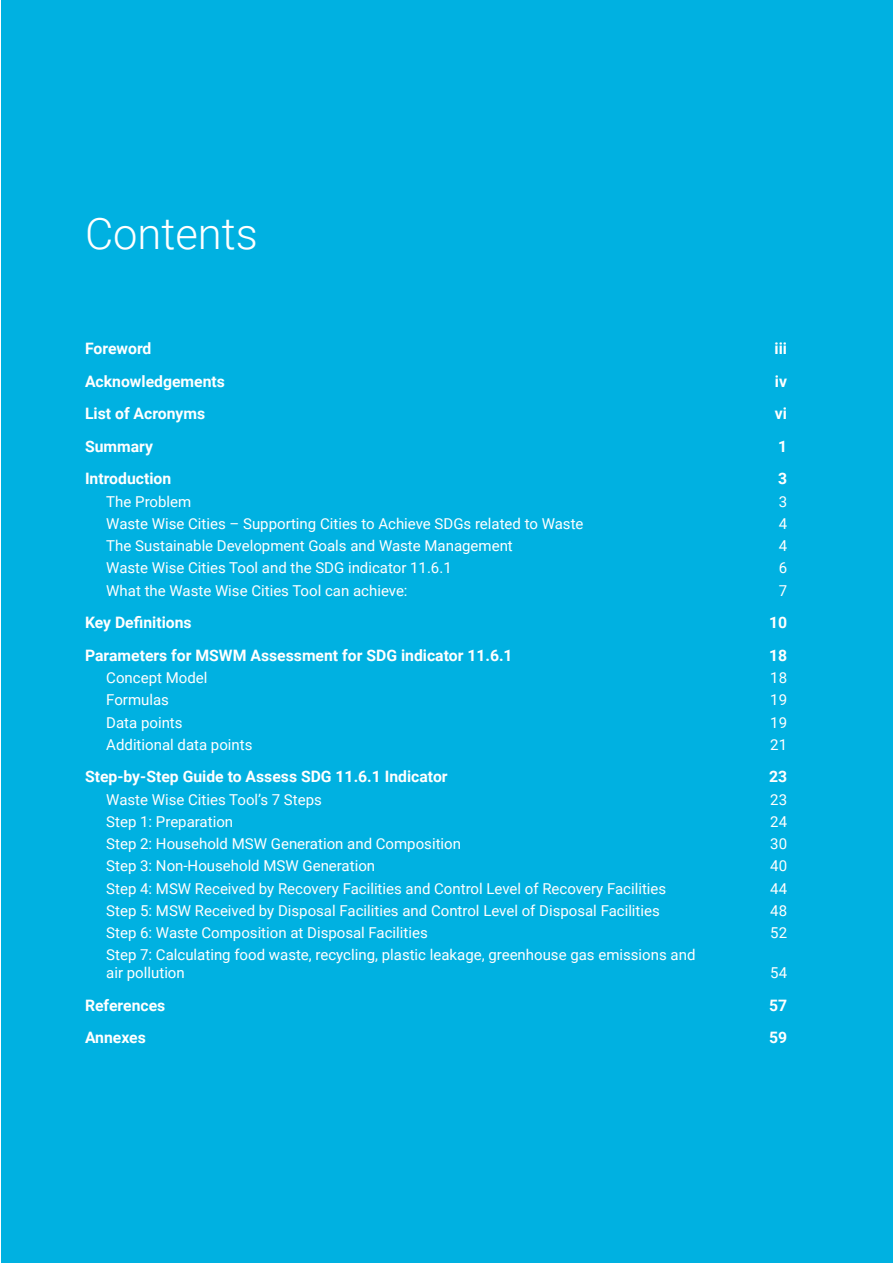
<style>
.page{position:relative;width:893px;height:1263px;background:#fff}
.page>*{position:absolute;margin:0;border:0;box-sizing:border-box;transform-origin:0 0}
.t1{font:300 43.5px "Roboto";color:#fff}
.t2{font:700 15.75px "Roboto";color:#fff}
.t3{font:15px/18px "Roboto";color:#fff}
</style>
<div class="page">
<div style="left:2px;top:0;width:891px;height:1263px;background:#00b1e1"></div>
<h1 class="t1" style="left:85px;top:203px;width:174px">Contents</h1>
<p class="t2" style="left:85px;top:338px;width:68px">Foreword</p>
<p class="t2" style="left:775px;top:338px;width:14px">iii</p>
<p class="t2" style="left:85px;top:370px;width:141px">Acknowledgements</p>
<p class="t2" style="left:775px;top:370px;width:14px">iv</p>
<p class="t2" style="left:85px;top:403px;width:122px">List of Acronyms</p>
<p class="t2" style="left:775px;top:403px;width:14px">vi</p>
<p class="t2" style="left:85px;top:435px;width:69px">Summary</p>
<p class="t2" style="left:778px;top:435px;width:11px">1</p>
<p class="t2" style="left:85px;top:468px;width:88px">Introduction</p>
<p class="t2" style="left:778px;top:468px;width:11px">3</p>
<p class="t3" style="left:106px;top:492px;width:86px">The Problem</p>
<p class="t3" style="left:779px;top:492px;width:10px">3</p>
<p class="t3" style="left:106px;top:514px;width:479px">Waste Wise Cities – Supporting Cities to Achieve SDGs related to Waste</p>
<p class="t3" style="left:779px;top:514px;width:10px">4</p>
<p class="t3" style="left:106px;top:536px;width:408px">The Sustainable Development Goals and Waste Management</p>
<p class="t3" style="left:779px;top:536px;width:10px">4</p>
<p class="t3" style="left:106px;top:558px;width:347px">Waste Wise Cities Tool and the SDG indicator 11.6.1</p>
<p class="t3" style="left:779px;top:558px;width:10px">6</p>
<p class="t3" style="left:106px;top:581px;width:303px">What the Waste Wise Cities Tool can achieve:</p>
<p class="t3" style="left:779px;top:581px;width:10px">7</p>
<p class="t2" style="left:85px;top:612px;width:108px">Key Definitions</p>
<p class="t2" style="left:769px;top:612px;width:20px">10</p>
<p class="t2" style="left:85px;top:644px;width:429px">Parameters for MSWM Assessment for SDG indicator 11.6.1</p>
<p class="t2" style="left:769px;top:644px;width:20px">18</p>
<p class="t3" style="left:106px;top:668px;width:103px">Concept Model</p>
<p class="t3" style="left:770px;top:668px;width:18px">18</p>
<p class="t3" style="left:106px;top:690px;width:64px">Formulas</p>
<p class="t3" style="left:770px;top:690px;width:18px">19</p>
<p class="t3" style="left:106px;top:713px;width:78px">Data points</p>
<p class="t3" style="left:770px;top:713px;width:18px">19</p>
<p class="t3" style="left:106px;top:735px;width:148px">Additional data points</p>
<p class="t3" style="left:770px;top:735px;width:18px">21</p>
<p class="t2" style="left:85px;top:766px;width:364px">Step-by-Step Guide to Assess SDG 11.6.1 Indicator</p>
<p class="t2" style="left:769px;top:766px;width:20px">23</p>
<p class="t3" style="left:106px;top:790px;width:217px">Waste Wise Cities Tool’s 7 Steps</p>
<p class="t3" style="left:770px;top:790px;width:18px">23</p>
<p class="t3" style="left:106px;top:812px;width:128px">Step 1: Preparation</p>
<p class="t3" style="left:770px;top:812px;width:18px">24</p>
<p class="t3" style="left:106px;top:834px;width:356px">Step 2: Household MSW Generation and Composition</p>
<p class="t3" style="left:770px;top:834px;width:18px">30</p>
<p class="t3" style="left:106px;top:856px;width:270px">Step 3: Non-Household MSW Generation</p>
<p class="t3" style="left:770px;top:856px;width:18px">40</p>
<p class="t3" style="left:106px;top:879px;width:561px">Step 4: MSW Received by Recovery Facilities and Control Level of Recovery Facilities</p>
<p class="t3" style="left:770px;top:879px;width:18px">44</p>
<p class="t3" style="left:106px;top:901px;width:555px">Step 5: MSW Received by Disposal Facilities and Control Level of Disposal Facilities</p>
<p class="t3" style="left:770px;top:901px;width:18px">48</p>
<p class="t3" style="left:106px;top:923px;width:323px">Step 6: Waste Composition at Disposal Facilities</p>
<p class="t3" style="left:770px;top:923px;width:18px">52</p>
<p class="t3" style="left:106px;top:945px;width:591px">Step 7: Calculating food waste, recycling, plastic leakage, greenhouse gas emissions and air pollution</p>
<p class="t3" style="left:770px;top:963px;width:18px">54</p>
<p class="t2" style="left:85px;top:994px;width:82px">References</p>
<p class="t2" style="left:769px;top:994px;width:20px">57</p>
<p class="t2" style="left:85px;top:1027px;width:62px">Annexes</p>
<p class="t2" style="left:769px;top:1027px;width:20px">59</p>
</div>
